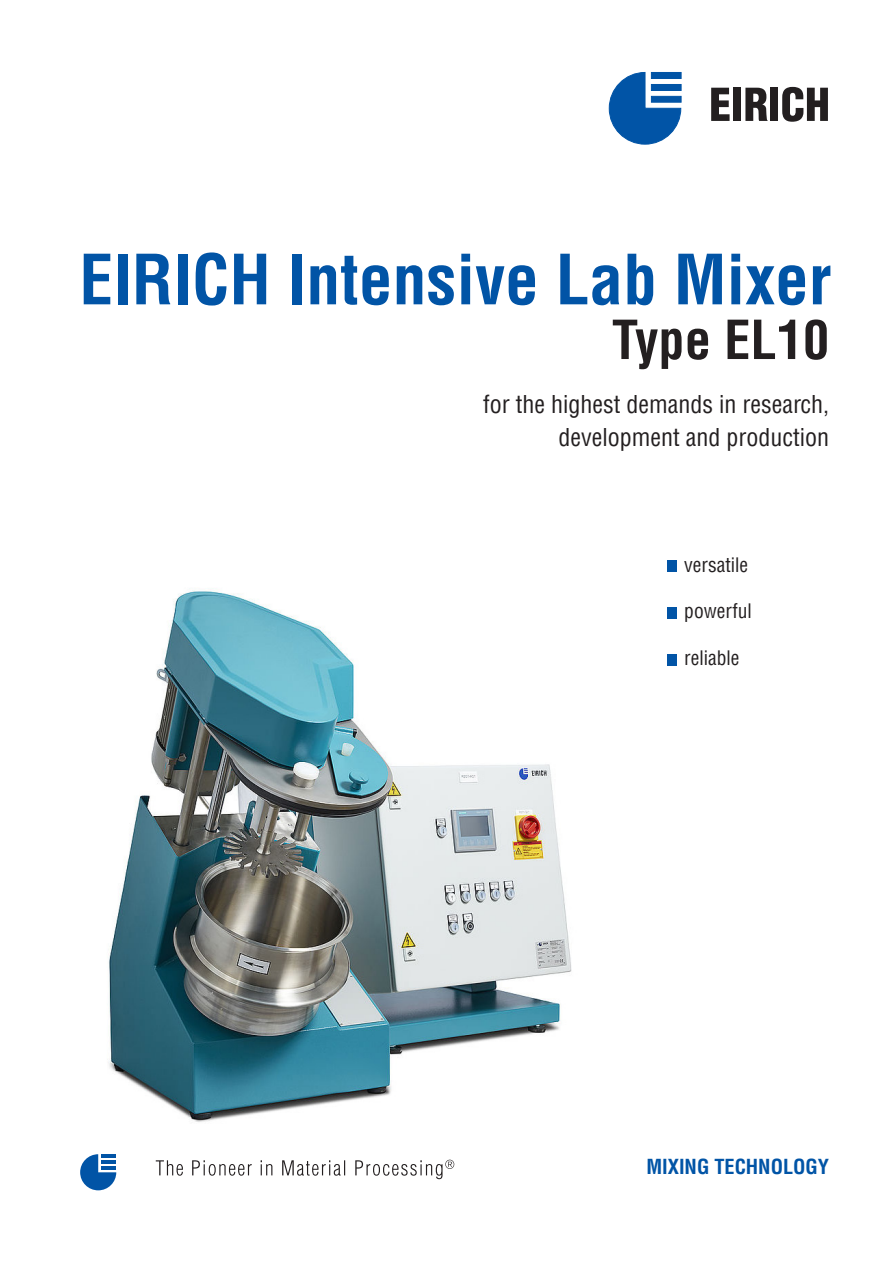
<style>
.page{position:relative;width:893px;height:1263px;background:#fff}
.page>*{position:absolute;margin:0;border:0;box-sizing:border-box;transform-origin:0 0}
.t1{font:700 condensed 67.5px "Helvetica LT Pro";color:#0154a6}
.t2{font:700 condensed 52.5px "Helvetica LT Pro";color:#231f20}
.t3{font:condensed 24px/33px "Helvetica LT Pro";color:#231f20;text-align:right}
.t4{font:700 condensed 20.25px "Helvetica LT Pro";color:#0154a6}
.t5{font:condensed 19.5px "Helvetica LT Pro";color:#231f20}
</style>
<div class="page">
<svg style="left:711px;top:88px;width:19px;height:33px"></svg>
<div style="left:734px;top:88px;width:7px;height:33px;background:#231f20"></div>
<svg style="left:745px;top:88px;width:23px;height:33px"></svg>
<div style="left:770px;top:88px;width:8px;height:33px;background:#231f20"></div>
<svg style="left:782px;top:87px;width:46px;height:35px"></svg>
<svg style="left:609px;top:72px;width:72px;height:73px"></svg>
<svg style="left:80px;top:1154px;width:36px;height:36px"></svg>
<hr style="left:101px;top:1154px;width:15px;height:3px;background:#0154a6">
<hr style="left:101px;top:1160px;width:15px;height:3px;background:#0154a6">
<hr style="left:101px;top:1166px;width:15px;height:3px;background:#0154a6">
<svg style="left:156px;top:1160px;width:298px;height:19px"></svg>
<img style="left:108px;top:588px;width:569px;height:534px">
<div style="left:667px;top:560px;width:10px;height:12px;background:#0154a6"></div>
<div style="left:667px;top:607px;width:10px;height:11px;background:#0154a6"></div>
<div style="left:667px;top:654px;width:10px;height:11px;background:#0154a6"></div>
<p class="t1" style="left:79px;top:235px;width:753px">EIRICH Intensive Lab Mixer</p>
<p class="t2" style="left:612px;top:305px;width:219px">Type EL10</p>
<p class="t3" style="left:483px;top:388px;width:348px">for the highest demands in research, development and production</p>
<p class="t5" style="left:684px;top:552px;width:65px">versatile</p>
<p class="t5" style="left:684px;top:599px;width:69px">powerful</p>
<p class="t5" style="left:684px;top:646px;width:57px">reliable</p>
<p class="t4" style="left:646px;top:1153px;width:184px">MIXING TECHNOLOGY</p>
</div>
